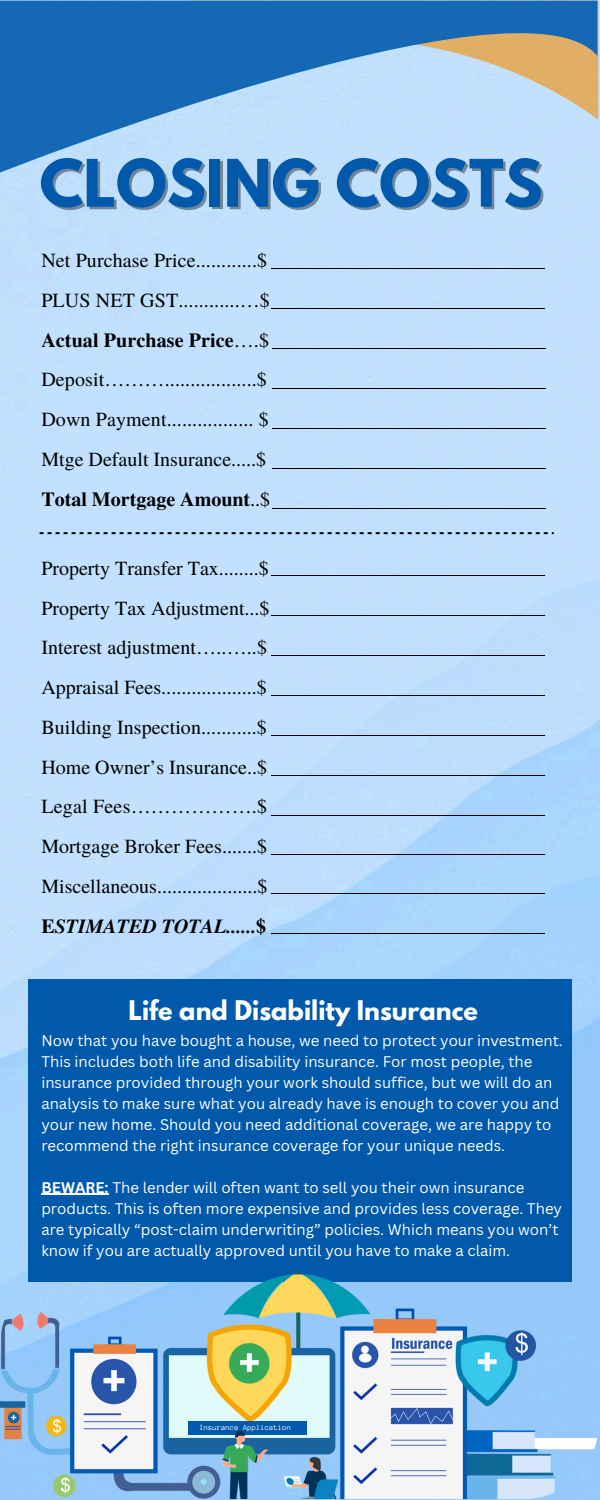
<style>
.page{position:relative;width:600px;height:1500px;background:#fff}
.page>*{position:absolute;margin:0;border:0;box-sizing:border-box;transform-origin:0 0}
.t1{font:700 58px "League Spartan";color:#0059ab}
.t2{font:700 24px "League Spartan";color:#fdfdfd}
.t3{font:20px/39.8px "Te X Gyre Termes";color:#000}
.t4{font:15px/21px "Canva Sans";color:#fff}
.t5{font:8px "Anonymous Pro";color:#fff}
.s1{font-weight:700}
.s2{font-weight:700;font-style:italic}
</style>
<div class="page">
<img style="left:0;top:0;width:600px;height:1500px">
<div style="left:28px;top:979px;width:544px;height:302px;background:#0059ab"></div>
<svg style="left:0;top:0;width:598px;height:173px;background:#71a3d0"></svg>
<svg style="left:40px;top:532px;width:514px;height:2px"></svg>
<hr style="left:271px;top:268px;width:273px;height:1px;background:#000">
<hr style="left:271px;top:308px;width:273px;height:1px;background:#000">
<hr style="left:273px;top:348px;width:273px;height:1px;background:#000">
<hr style="left:272px;top:468px;width:274px;height:1px;background:#000">
<hr style="left:273px;top:508px;width:273px;height:1px;background:#000">
<hr style="left:273px;top:428px;width:273px;height:1px;background:#000">
<hr style="left:273px;top:388px;width:273px;height:1px;background:#000">
<hr style="left:271px;top:575px;width:273px;height:1px;background:#000">
<hr style="left:271px;top:615px;width:273px;height:1px;background:#000">
<hr style="left:271px;top:854px;width:273px;height:1px;background:#000">
<hr style="left:271px;top:893px;width:273px;height:1px;background:#000">
<hr style="left:271px;top:933px;width:273px;height:1px;background:#000">
<hr style="left:271px;top:815px;width:273px;height:1px;background:#000">
<hr style="left:271px;top:775px;width:273px;height:1px;background:#000">
<hr style="left:271px;top:735px;width:273px;height:1px;background:#000">
<hr style="left:271px;top:655px;width:273px;height:1px;background:#000">
<hr style="left:271px;top:695px;width:273px;height:1px;background:#000">
<img style="left:0;top:1270px;width:598px;height:229px">
<div style="left:188px;top:1421px;width:119px;height:14px;background:#0059ab"></div>
<hr style="left:41px;top:1194px;width:68px;height:1px;background:#fff">
<svg style="left:235px;top:1431px;width:10px;height:6px"></svg>
<p class="t1" style="left:40px;top:154px;width:505px">CLOSING COSTS</p>
<h3 class="t3" style="left:41px;top:240px;width:230px">Net Purchase Price............$<br>PLUS NET GST............…$<br><span class="s1">Actual Purchase Price</span>….$<br>Deposit………..................$<br>Down Payment................. $<br>Mtge Default Insurance.....$<br><span class="s1">Total Mortgage Amount</span>..$</h3>
<h2 class="t3" style="left:41px;top:547px;width:230px">Property Transfer Tax........$<br>Property Tax Adjustment...$<br>Interest adjustment…..…..$<br>Appraisal Fees...................$<br>Building Inspection...........$<br>Home Owner’s Insurance..$<br>Legal Fees……………….$<br>Mortgage Broker Fees.......$<br>Miscellaneous....................$<br><span class="s1">E</span><span class="s2">STIMATED TOTAL......</span><span class="s1">$</span></h2>
<h3 class="t2" style="left:129px;top:998px;width:351px">Life and Disability Insurance</h3>
<h3 class="t4" style="left:41px;top:1030px;width:523px">Now that you have bought a house, we need to protect your investment.<br>This includes both life and disability insurance. For most people, the insurance provided through your work should suffice, but we will do an analysis to make sure what you already have is enough to cover you and your new home. Should you need additional coverage, we are happy to recommend the right insurance coverage for your unique needs.</h3>
<p class="t4" style="left:41px;top:1177px;width:522px"><span class="s1">BEWARE:</span> The lender will often want to sell you their own insurance products. This is often more expensive and provides less coverage. They are typically “post-claim underwriting” policies. Which means you won’t know if you are actually approved until you have to make a claim.</p>
<p class="t5" style="left:199px;top:1423px;width:93px">Insurance Application</p>
</div>
